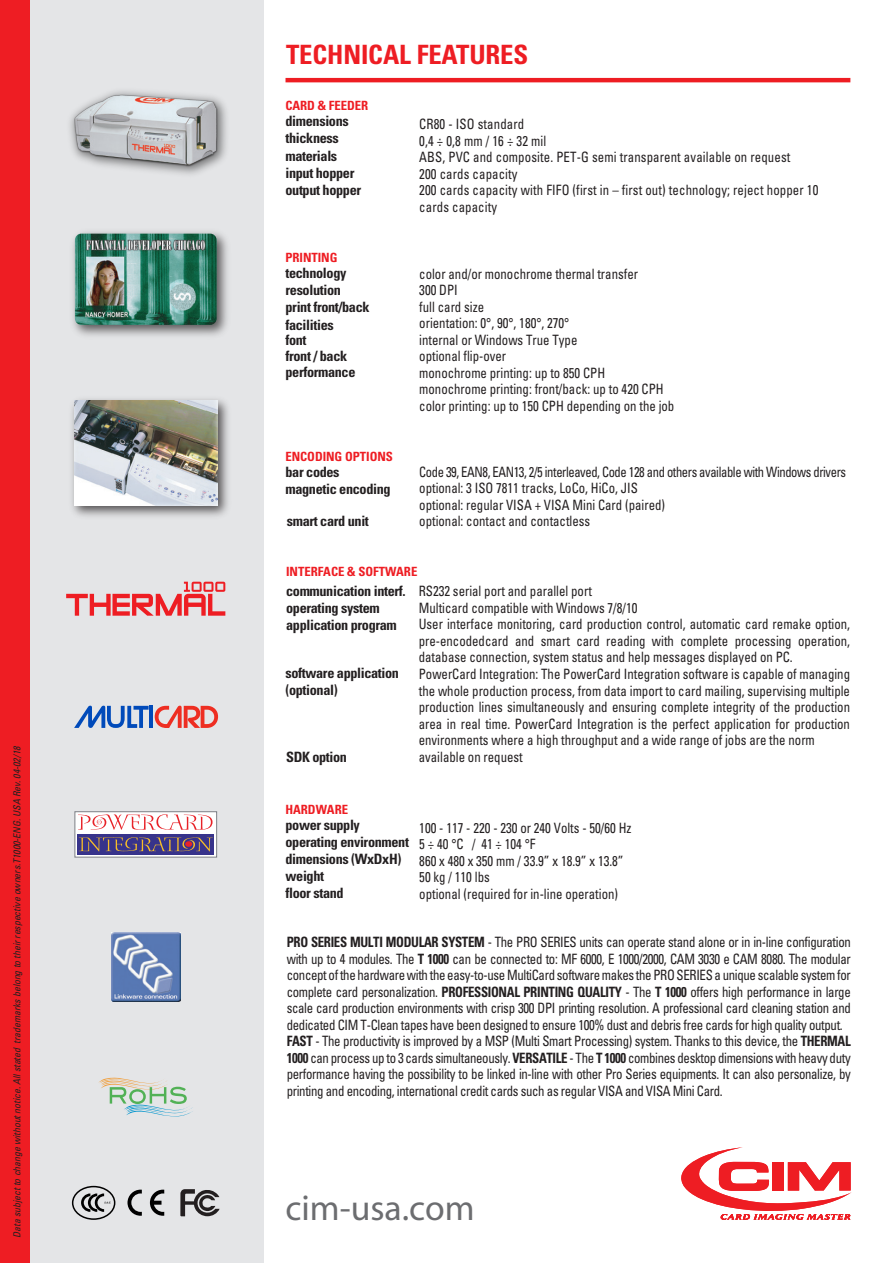
<style>
.page{position:relative;width:893px;height:1263px;background:#fff}
.page>*{position:absolute;margin:0;border:0;box-sizing:border-box;transform-origin:0 0}
.t1{font:35.7px "Myriad";color:#6c6d70}
.t2{font:700 condensed 26.55px "Univers";letter-spacing:-.005em;color:#ee1d23}
.t3{font:condensed 14.25px/16.5px "Univers";color:#231f20;scale:.9 1}
.t4{font:condensed 14.25px/16.5px "Univers";letter-spacing:-.025em;color:#231f20;scale:.9 1}
.t5{font:700 condensed 14.25px/17.1px "Univers";letter-spacing:-.025em;color:#231f20}
.t6{font:condensed 14.25px/16.5px "Univers";letter-spacing:-.03em;color:#231f20;scale:.88 1}
.t7{font:700 condensed 12.75px "Univers";letter-spacing:-.005em;color:#ee1d23}
.t8{font:italic condensed 9.75px "Univers";letter-spacing:-.005em;color:#231f20}
.s1{font-weight:700}
</style>
<div class="page">
<div style="left:30px;top:0;width:234px;height:1263px;background:#e4e5e7"></div>
<div style="left:0;top:0;width:30px;height:1263px;background:#ee1d23"></div>
<hr style="left:285px;top:78px;width:565px;height:4px;background:#ee1d23">
<svg style="left:75px;top:811px;width:142px;height:46px;background:#d7d7e1"></svg>
<div style="left:78px;top:834px;width:136px;height:20px;background:#37338b"></div>
<svg style="left:79px;top:837px;width:134px;height:14px"></svg>
<div style="left:185px;top:841px;width:7px;height:6px;background:#e82228;border-radius:50%"></div>
<svg style="left:78px;top:814px;width:135px;height:16px;background:#fad4d5"></svg>
<img style="left:111px;top:933px;width:69px;height:69px">
<svg style="left:98px;top:1077px;width:95px;height:40px"></svg>
<svg style="left:66px;top:582px;width:159px;height:34px"></svg>
<img style="left:72px;top:399px;width:156px;height:118px">
<img style="left:74px;top:401px;width:143px;height:105px">
<img style="left:72px;top:231px;width:156px;height:105px">
<img style="left:75px;top:234px;width:142px;height:91px">
<img style="left:70px;top:91px;width:157px;height:83px">
<img style="left:72px;top:93px;width:148px;height:76px">
<div style="left:72px;top:1186px;width:43px;height:34px;border:2px solid #000;border-radius:50%"></div>
<svg style="left:81px;top:1193px;width:30px;height:19px"></svg>
<svg style="left:127px;top:1189px;width:15px;height:27px"></svg>
<svg style="left:150px;top:1189px;width:14px;height:27px"></svg>
<svg style="left:180px;top:1189px;width:40px;height:27px"></svg>
<svg style="left:681px;top:1147px;width:171px;height:73px"></svg>
<svg style="left:74px;top:706px;width:75px;height:22px"></svg>
<hr style="left:149px;top:706px;width:4px;height:22px;background:#004aba">
<svg style="left:155px;top:706px;width:63px;height:22px"></svg>
<p class="t8" style="left:11px;top:1238px;width:493px;rotate:-90deg">Data subject to change without notice. All stated trademarks belong to their respective owners.T1000-ENG. USA Rev. 04-02/18</p>
<h2 class="t2" style="left:286px;top:38px;width:243px">TECHNICAL FEATURES</h2>
<p class="t7" style="left:285px;top:98px;width:84px">CARD &amp; FEEDER</p>
<p class="t5" style="left:285px;top:113px;width:77px">dimensions thickness materials input hopper output hopper</p>
<p class="t3" style="left:419px;top:115px;width:445px">CR80 - ISO standard<br>0,4 ÷ 0,8 mm / 16 ÷ 32 mil<br>ABS, PVC and composite. PET-G semi transparent available on request<br>200 cards capacity<br>200 cards capacity with FIFO (first in – first out) technology; reject hopper 10 cards capacity</p>
<p class="t7" style="left:285px;top:249px;width:53px">PRINTING</p>
<p class="t5" style="left:285px;top:265px;width:86px">technology resolution print front/back facilities</p>
<p class="t3" style="left:419px;top:265px;width:285px">color and/or monochrome thermal transfer<br>300 DPI<br>full card size<br>orientation: 0°, 90°, 180°, 270°<br>internal or Windows True Type<br>optional flip-over<br>monochrome printing: up to 850 CPH monochrome printing: front/back: up to 420 CPH color printing: up to 150 CPH depending on the job</p>
<p class="t5" style="left:285px;top:331px;width:72px;line-height:16.4px">font<br>front / back performance</p>
<p class="t7" style="left:285px;top:448px;width:109px">ENCODING OPTIONS</p>
<p class="t5" style="left:285px;top:463px;width:107px">bar codes magnetic encoding</p>
<p class="t6" style="left:419px;top:463px;width:487px">Code 39, EAN8, EAN13, 2/5 interleaved, Code 128 and others available with Windows drivers optional: 3 ISO 7811 tracks, LoCo, HiCo, JIS<br>optional: regular VISA + VISA Mini Card (paired)</p>
<p class="t5" style="left:287px;top:512px;width:84px">smart card unit</p>
<p class="t3" style="left:419px;top:513px;width:191px">optional: contact and contactless</p>
<p class="t7" style="left:286px;top:564px;width:133px">INTERFACE &amp; SOFTWARE</p>
<p class="t5" style="left:286px;top:582px;width:121px">communication interf. operating system application program</p>
<p class="t5" style="left:285px;top:664px;width:115px">software application (optional)</p>
<p class="t5" style="left:286px;top:748px;width:62px">SDK option</p>
<p class="t3" style="left:419px;top:583px;width:481px">RS232 serial port and parallel port<br>Multicard compatible with Windows 7/8/10<br>User interface monitoring, card production control, automatic card remake option, pre-encodedcard and smart card reading with complete processing operation, database connection, system status and help messages displayed on PC.<br>PowerCard Integration: The PowerCard Integration software is capable of managing the whole production process, from data import to card mailing, supervising multiple production lines simultaneously and ensuring complete integrity of the production area in real time. PowerCard Integration is the perfect application for production environments where a high throughput and a wide range of jobs are the norm available on request</p>
<p class="t7" style="left:285px;top:801px;width:64px">HARDWARE</p>
<p class="t5" style="left:285px;top:816px;width:125px">power supply operating environment dimensions (WxDxH) weight<br>floor stand</p>
<p class="t3" style="left:419px;top:819px;width:237px">100 - 117 - 220 - 230 or 240 Volts - 50/60 Hz<br>5 ÷ 40 °C / 41 ÷ 104 °F<br>860 x 480 x 350 mm / 33.9” x 18.9” x 13.8”<br>50 kg / 110 lbs<br>optional (required for in-line operation)</p>
<p class="t4" style="left:287px;top:933px;width:628px"><span class="s1">PRO SERIES MULTI MODULAR SYSTEM</span> - The PRO SERIES units can operate stand alone or in in-line configuration with up to 4 modules. The <span class="s1">T 1000</span> can be connected to: MF 6000, E 1000/2000, CAM 3030 e CAM 8080. The modular concept of the hardware with the easy-to-use MultiCard software makes the PRO SERIES a unique scalable system for complete card personalization. <span class="s1">PROFESSIONAL PRINTING QUALITY</span> - The <span class="s1">T 1000</span> offers high performance in large scale card production environments with crisp 300 DPI printing resolution. A professional card cleaning station and dedicated CIM T-Clean tapes have been designed to ensure 100% dust and debris free cards for high quality output.<br><span class="s1">FAST</span> - The productivity is improved by a MSP (Multi Smart Processing) system. Thanks to this device, the <span class="s1">THERMAL 1000</span> can process up to 3 cards simultaneously. <span class="s1">VERSATILE</span> - The <span class="s1">T 1000</span> combines desktop dimensions with heavy duty performance having the possibility to be linked in-line with other Pro Series equipments. It can also personalize, by printing and encoding, international credit cards such as regular VISA and VISA Mini Card.</p>
<h1 class="t1" style="left:285px;top:1191px;width:191px">cim-usa.com</h1>
</div>
